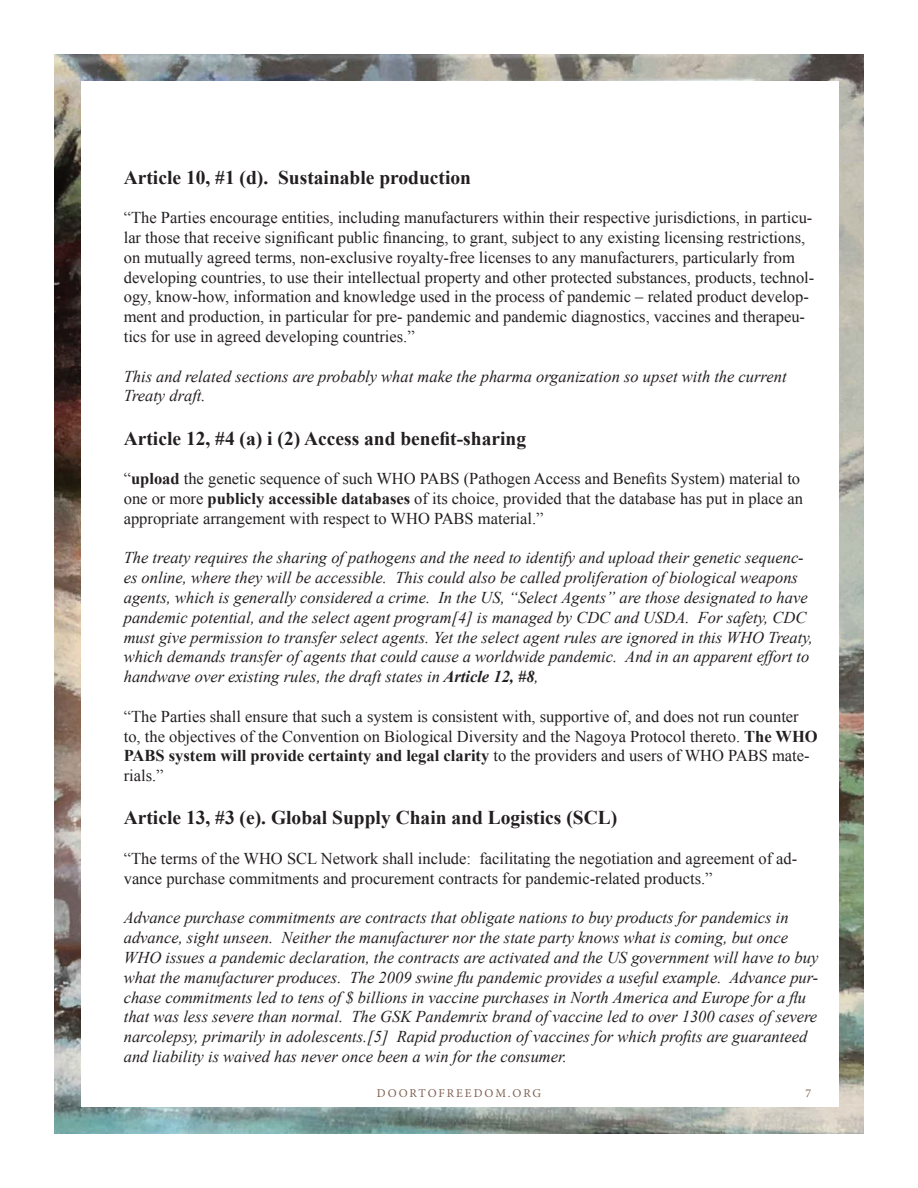
<style>
.page{position:relative;width:918px;height:1188px;background:#fff}
.page>*{position:absolute;margin:0;border:0;box-sizing:border-box;transform-origin:0 0}
.t1{font:700 19.5px "Times New Roman";color:#231f20}
.t2{font:italic 16.5px/19.8px "Times New Roman";color:#231f20}
.t3{font:16.5px/19.8px "Times New Roman";color:#231f20}
.t4{font:12px "Minion Pro";letter-spacing:.155em;color:#806252}
.s1{font-weight:700}
</style>
<div class="page">
<img style="left:54px;top:54px;width:810px;height:1080px">
<div style="left:81px;top:81px;width:757px;height:1026px;background:#fff"></div>
<p class="t1" style="left:124px;top:164px;width:349px">Article 10, #1 (d). Sustainable production</p>
<p class="t3" style="left:124px;top:208px;width:692px">“The Parties encourage entities, including manufacturers within their respective jurisdictions, in particu&shy;lar those that receive significant public financing, to grant, subject to any existing licensing restrictions, on mutually agreed terms, non-exclusive royalty-free licenses to any manufacturers, particularly from developing countries, to use their intellectual property and other protected substances, products, technol&shy;ogy, know-how, information and knowledge used in the process of pandemic – related product develop&shy;ment and production, in particular for pre- pandemic and pandemic diagnostics, vaccines and therapeu&shy;tics for use in agreed developing countries.”</p>
<p class="t2" style="left:124px;top:366px;width:664px">This and related sections are probably what make the pharma organization so upset with the current<br>Treaty draft.</p>
<p class="t1" style="left:124px;top:425px;width:404px">Article 12, #4 (a) i (2) Access and benefit-sharing</p>
<p class="t3" style="left:124px;top:469px;width:681px">“<span class="s1">upload</span> the genetic sequence of such WHO PABS (Pathogen Access and Benefits System) material to one or more <span class="s1">publicly accessible databases</span> of its choice, provided that the database has put in place an appropriate arrangement with respect to WHO PABS material.”</p>
<p class="t2" style="left:124px;top:548px;width:691px">The treaty requires the sharing of pathogens and the need to identify and upload their genetic sequenc&shy;es online, where they will be accessible. This could also be called proliferation of biological weapons agents, which is generally considered a crime. In the US, “Select Agents” are those designated to have pandemic potential, and the select agent program[4] is managed by CDC and USDA. For safety, CDC must give permission to transfer select agents. Yet the select agent rules are ignored in this WHO Treaty, which demands transfer of agents that could cause a worldwide pandemic. And in an apparent effort to handwave over existing rules, the draft states in <span class="s1">Article 12, #8</span>,</p>
<p class="t3" style="left:124px;top:706px;width:695px">“The Parties shall ensure that such a system is consistent with, supportive of, and does not run counter to, the objectives of the Convention on Biological Diversity and the Nagoya Protocol thereto. <span class="s1">The WHO PABS system will provide certainty and legal clarity</span> to the providers and users of WHO PABS mate&shy;rials.”</p>
<p class="t1" style="left:124px;top:804px;width:495px">Article 13, #3 (e). Global Supply Chain and Logistics (SCL)</p>
<p class="t3" style="left:124px;top:848px;width:675px">“The terms of the WHO SCL Network shall include: facilitating the negotiation and agreement of ad&shy;vance purchase commitments and procurement contracts for pandemic-related products.”</p>
<p class="t2" style="left:124px;top:908px;width:696px">Advance purchase commitments are contracts that obligate nations to buy products for pandemics in advance, sight unseen. Neither the manufacturer nor the state party knows what is coming, but once WHO issues a pandemic declaration, the contracts are activated and the US government will have to buy what the manufacturer produces. The 2009 swine flu pandemic provides a useful example. Advance pur&shy;chase commitments led to tens of $ billions in vaccine purchases in North America and Europe for a flu that was less severe than normal. The GSK Pandemrix brand of vaccine led to over 1300 cases of severe narcolepsy, primarily in adolescents.[5] Rapid production of vaccines for which profits are guaranteed and liability is waived has never once been a win for the consumer.</p>
<p class="t4" style="left:377px;top:1085px;width:166px">DOORTOFREEDOM.ORG</p>
<p class="t4" style="left:806px;top:1085px;width:7px">7</p>
</div>
